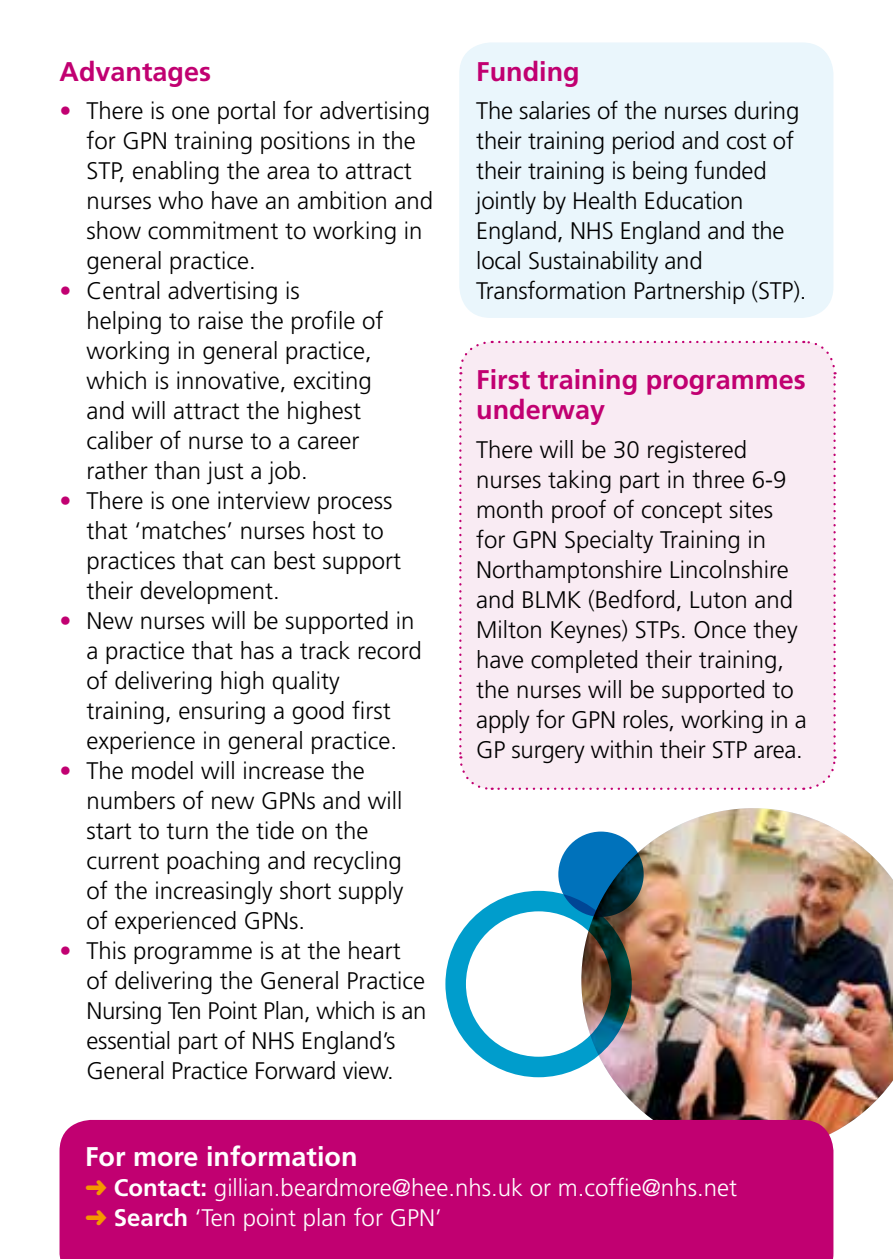
<style>
.page{position:relative;width:893px;height:1259px;background:#fff}
.page>*{position:absolute;margin:0;border:0;box-sizing:border-box;transform-origin:0 0}
.t1{font:700 27px/30px "Frutiger";color:#c10071}
.t2{font:700 27px "Frutiger";color:#fff}
.t3{font:300 24px/30px "Frutiger";color:#000}
.t4{font:300 24px/30px "Frutiger";color:#fff}
.s1{color:#c10071}
.s2{color:#f49800}
.s3{font-weight:700}
</style>
<div class="page">
<img style="left:581px;top:808px;width:312px;height:344px">
<svg style="left:445px;top:891px;width:187px;height:186px"></svg>
<svg style="left:558px;top:831px;width:86px;height:86px;background:#035d94"></svg>
<div style="left:459px;top:42px;width:374px;height:276px;background:#eaf6fc;border-radius:31px"></div>
<svg style="left:459px;top:340px;width:378px;height:450px;background:#f8e8f1"></svg>
<div style="left:60px;top:1120px;width:773px;height:139px;background:#c10071"></div>
<p class="t1" style="left:60px;top:56px;width:153px">Advantages</p>
<p class="t3" style="left:87px;top:96px;width:348px;text-indent:-27px"><span class="s1">•</span> There is one portal for advertising for GPN training positions in the<br>STP, enabling the area to attract nurses who have an ambition and show commitment to working in general practice.</p>
<p class="t3" style="left:87px;top:276px;width:298px;text-indent:-27px"><span class="s1">•</span> Central advertising is<br>helping to raise the profile of working in general practice, which is innovative, exciting and will attract the highest caliber of nurse to a career rather than just a job.</p>
<p class="t3" style="left:87px;top:486px;width:316px;text-indent:-27px"><span class="s1">•</span> There is one interview process that ‘matches’ nurses host to practices that can best support their development.</p>
<p class="t3" style="left:87px;top:606px;width:337px;text-indent:-27px"><span class="s1">•</span> New nurses will be supported in a practice that has a track record of delivering high quality training, ensuring a good first experience in general practice.</p>
<p class="t3" style="left:87px;top:756px;width:318px;text-indent:-27px"><span class="s1">•</span> The model will increase the numbers of new GPNs and will start to turn the tide on the current poaching and recycling of the increasingly short supply of experienced GPNs.</p>
<p class="t3" style="left:87px;top:936px;width:341px;text-indent:-27px"><span class="s1">•</span> This programme is at the heart of delivering the General Practice<br>Nursing Ten Point Plan, which is an essential part of NHS England’s<br>General Practice Forward view.</p>
<p class="t1" style="left:476px;top:56px;width:105px">Funding</p>
<p class="t3" style="left:476px;top:96px;width:332px">The salaries of the nurses during their training period and cost of their training is being funded jointly by Health Education<br>England, NHS England and the local Sustainability and<br>Transformation Partnership (STP).</p>
<p class="t1" style="left:476px;top:364px;width:331px">First training programmes underway</p>
<p class="t3" style="left:476px;top:434px;width:332px">There will be 30 registered nurses taking part in three 6-9 month proof of concept sites for GPN Specialty Training in<br>Northamptonshire Lincolnshire and BLMK (Bedford, Luton and<br>Milton Keynes) STPs. Once they have completed their training, the nurses will be supported to apply for GPN roles, working in a<br>GP surgery within their STP area.</p>
<p class="t2" style="left:85px;top:1140px;width:274px">For more information</p>
<p class="t4" style="left:85px;top:1172px;width:653px"><span class="s2">➜</span> <span class="s3">Contact:</span> gillian.beardmore@hee.nhs.uk or m.coffie@nhs.net <span class="s2">➜</span> <span class="s3">Search</span> ‘Ten point plan for GPN’</p>
</div>
